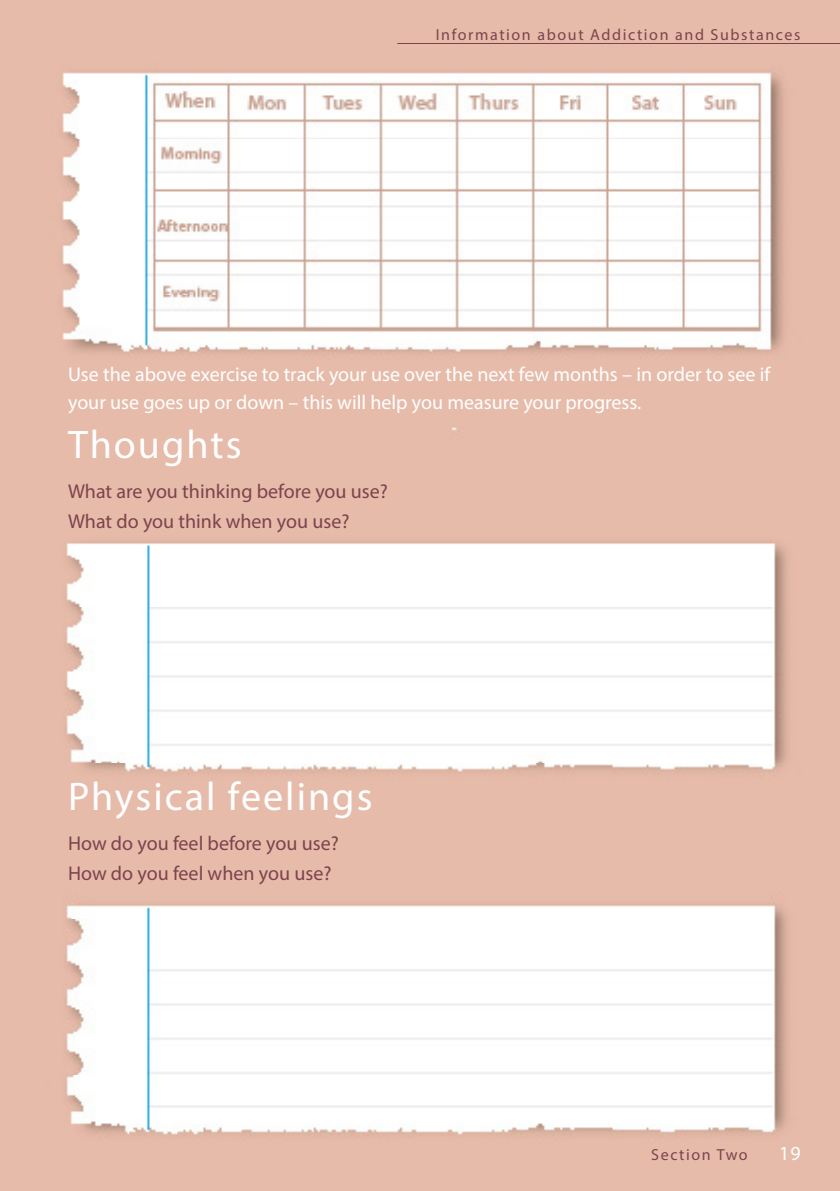
<style>
.page{position:relative;width:840px;height:1191px;background:#fff}
.page>*{position:absolute;margin:0;border:0;box-sizing:border-box;transform-origin:0 0}
.t1{font:40px "Myriad Pro";letter-spacing:.05em;color:#fff}
.t2{font:20px/28px "Myriad Pro";color:#fff}
.t3{font:20px "Myriad Pro";color:#7d434d}
.t4{font:16px "Myriad Pro";letter-spacing:.1em;color:#7d434d}
</style>
<div class="page">
<img style="left:17px;top:0;width:822px;height:1191px">
<hr style="left:397px;top:43px;width:442px;height:1px;background:#7d434d">
<p class="t4" style="left:435px;top:25px;width:366px">Information about Addiction and Substances</p>
<p class="t2" style="left:68px;top:360px;width:703px">Use the above exercise to track your use over the next few months – in order to see if your use goes up or down – this will help you measure your progress.</p>
<p class="t1" style="left:68px;top:420px;width:175px">Thoughts</p>
<p class="t3" style="left:68px;top:479px;width:321px">What are you thinking before you use?</p>
<p class="t3" style="left:68px;top:509px;width:283px">What do you think when you use?</p>
<p class="t1" style="left:68px;top:772px;width:306px">Physical feelings</p>
<p class="t3" style="left:68px;top:831px;width:272px">How do you feel before you use?</p>
<p class="t3" style="left:68px;top:861px;width:265px">How do you feel when you use?</p>
<p class="t4" style="left:650px;top:1144px;width:98px">Section Two</p>
<p class="t2" style="left:778px;top:1138px;width:23px">19</p>
</div>
